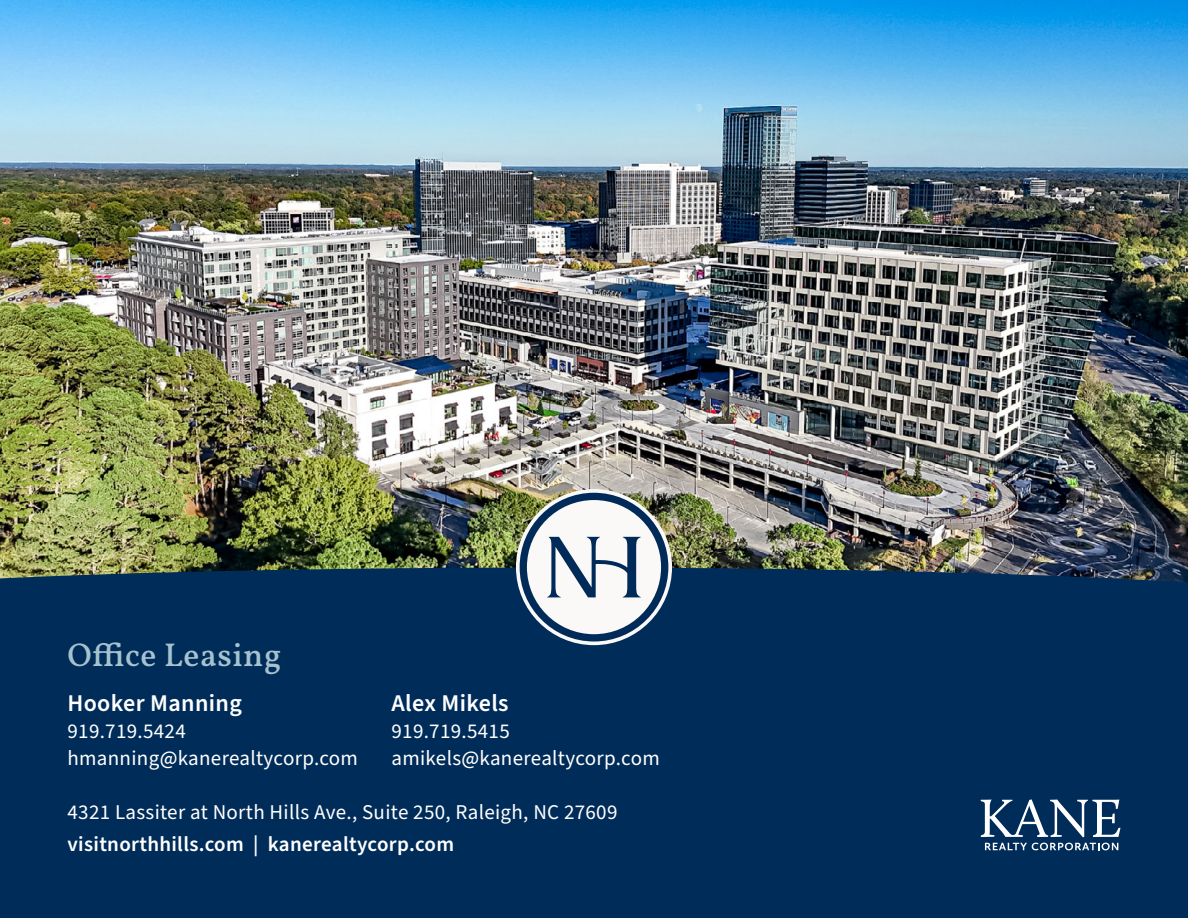
<style>
.page{position:relative;width:1188px;height:918px;background:#fff}
.page>*{position:absolute;margin:0;border:0;box-sizing:border-box;transform-origin:0 0}
.t1{font:500 33px "Vollkorn";letter-spacing:.015em;color:#a7c2cf}
.t2{font:600 24px "Source Sans Pro";letter-spacing:.015em;color:#fff}
.t3{font:21px "Source Sans Pro";letter-spacing:.015em;color:#fff}
.t4{font:600 21px "Source Sans Pro";letter-spacing:.015em;color:#fff}
</style>
<div class="page">
<img style="left:0;top:0;width:1188px;height:568px">
<div style="left:0;top:568px;width:1188px;height:350px;background:#002c59"></div>
<svg style="left:516px;top:489px;width:156px;height:156px"></svg>
<svg style="left:981px;top:799px;width:139px;height:38px"></svg>
<svg style="left:985px;top:843px;width:133px;height:7px"></svg>
<p class="t1" style="left:68px;top:631px;width:215px">Office Leasing</p>
<p class="t2" style="left:68px;top:687px;width:176px">Hooker Manning</p>
<p class="t3" style="left:68px;top:717px;width:120px">919.719.5424</p>
<p class="t3" style="left:68px;top:744px;width:292px">hmanning@kanerealtycorp.com</p>
<p class="t2" style="left:392px;top:687px;width:119px">Alex Mikels</p>
<p class="t3" style="left:392px;top:717px;width:120px">919.719.5415</p>
<p class="t3" style="left:392px;top:744px;width:270px">amikels@kanerealtycorp.com</p>
<p class="t3" style="left:68px;top:798px;width:552px">4321 Lassiter at North Hills Ave., Suite 250, Raleigh, NC 27609</p>
<p class="t4" style="left:68px;top:830px;width:388px">visitnorthhills.com | kanerealtycorp.com</p>
</div>
